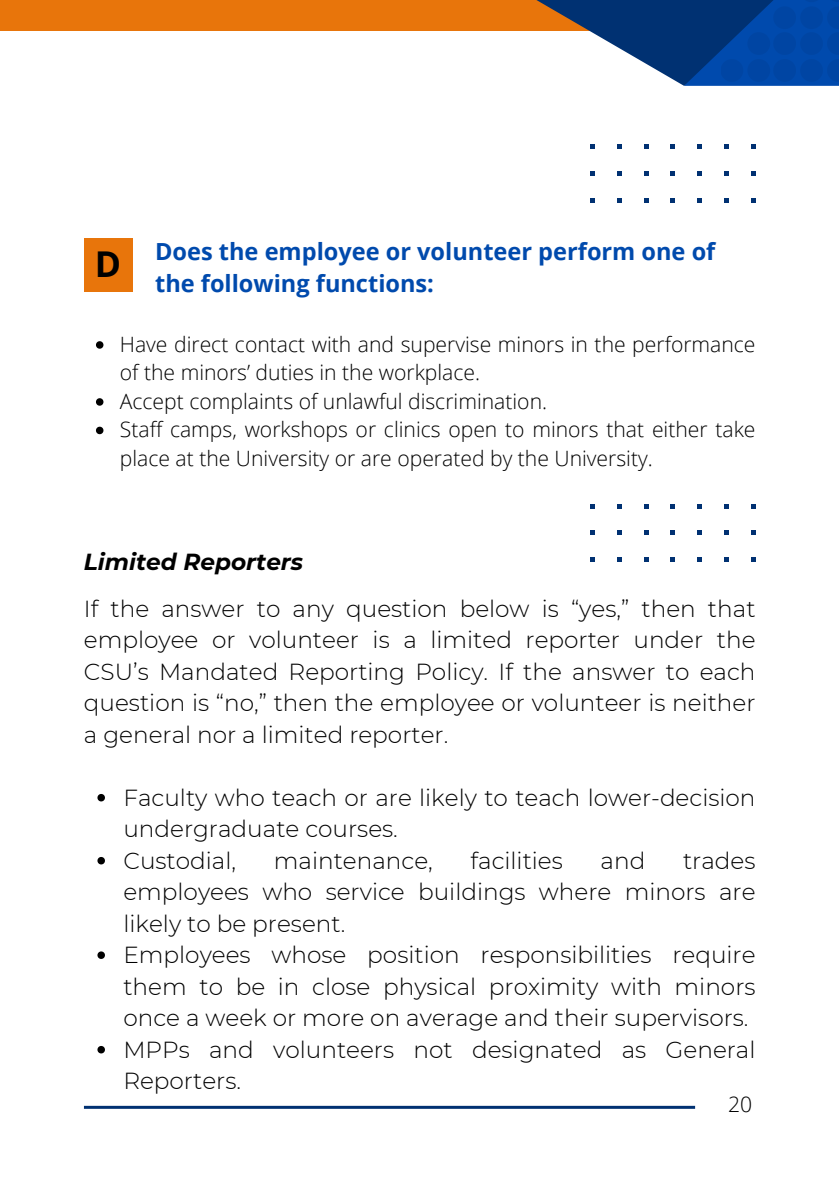
<style>
.page{position:relative;width:839px;height:1191px;background:#fff}
.page>*{position:absolute;margin:0;border:0;box-sizing:border-box;transform-origin:0 0}
.t1{font:700 35.6px "Open Sans";color:#000}
.t2{font:700 23.6px/31.6px "Open Sans";color:#004aad}
.t3{font:300 23.2px/31.6px "Montserrat";color:#000;text-align:justify}
.t4{font:italic 700 23.2px "Montserrat";color:#000}
.t5{font:300 21.2px/28.4px "Open Sans";color:#000}
</style>
<div class="page">
<svg style="left:590px;top:145px;width:4px;height:4px"></svg>
<svg style="left:590px;top:172px;width:4px;height:4px"></svg>
<svg style="left:590px;top:198px;width:4px;height:5px"></svg>
<svg style="left:617px;top:145px;width:4px;height:4px"></svg>
<svg style="left:617px;top:172px;width:4px;height:4px"></svg>
<svg style="left:617px;top:198px;width:4px;height:5px"></svg>
<svg style="left:644px;top:145px;width:4px;height:4px"></svg>
<svg style="left:644px;top:172px;width:4px;height:4px"></svg>
<svg style="left:644px;top:198px;width:4px;height:5px"></svg>
<svg style="left:670px;top:145px;width:5px;height:4px"></svg>
<svg style="left:670px;top:172px;width:5px;height:4px"></svg>
<svg style="left:670px;top:198px;width:5px;height:5px"></svg>
<svg style="left:697px;top:145px;width:4px;height:4px"></svg>
<svg style="left:697px;top:172px;width:4px;height:4px"></svg>
<svg style="left:697px;top:198px;width:4px;height:5px"></svg>
<svg style="left:724px;top:145px;width:4px;height:4px"></svg>
<svg style="left:724px;top:172px;width:4px;height:4px"></svg>
<svg style="left:724px;top:198px;width:4px;height:5px"></svg>
<svg style="left:751px;top:145px;width:4px;height:4px"></svg>
<svg style="left:751px;top:172px;width:4px;height:4px"></svg>
<svg style="left:751px;top:198px;width:4px;height:5px"></svg>
<div style="left:84px;top:239px;width:48px;height:53px;background:#e8750b"></div>
<svg style="left:96px;top:341px;width:7px;height:8px"></svg>
<svg style="left:96px;top:398px;width:7px;height:8px"></svg>
<svg style="left:96px;top:427px;width:7px;height:7px"></svg>
<hr style="left:84px;top:1106px;width:611px;height:3px;background:#003172">
<div style="left:0;top:0;width:658px;height:31px;background:#e8750b"></div>
<svg style="left:536px;top:0;width:148px;height:86px"></svg>
<svg style="left:684px;top:0;width:154px;height:86px;background:#013a85"></svg>
<svg style="left:721px;top:0;width:117px;height:81px;background:#0044a0"></svg>
<svg style="left:590px;top:504px;width:4px;height:4px"></svg>
<svg style="left:590px;top:531px;width:4px;height:4px"></svg>
<svg style="left:590px;top:557px;width:4px;height:5px"></svg>
<svg style="left:617px;top:504px;width:4px;height:4px"></svg>
<svg style="left:617px;top:531px;width:4px;height:4px"></svg>
<svg style="left:617px;top:557px;width:4px;height:5px"></svg>
<svg style="left:644px;top:504px;width:4px;height:4px"></svg>
<svg style="left:644px;top:531px;width:4px;height:4px"></svg>
<svg style="left:644px;top:557px;width:4px;height:5px"></svg>
<svg style="left:670px;top:504px;width:5px;height:4px"></svg>
<svg style="left:670px;top:531px;width:5px;height:4px"></svg>
<svg style="left:670px;top:557px;width:5px;height:5px"></svg>
<svg style="left:697px;top:504px;width:4px;height:4px"></svg>
<svg style="left:697px;top:531px;width:4px;height:4px"></svg>
<svg style="left:697px;top:557px;width:4px;height:5px"></svg>
<svg style="left:724px;top:504px;width:4px;height:4px"></svg>
<svg style="left:724px;top:531px;width:4px;height:4px"></svg>
<svg style="left:724px;top:557px;width:4px;height:5px"></svg>
<svg style="left:751px;top:504px;width:4px;height:4px"></svg>
<svg style="left:751px;top:531px;width:4px;height:4px"></svg>
<svg style="left:751px;top:557px;width:4px;height:5px"></svg>
<svg style="left:97px;top:794px;width:8px;height:7px"></svg>
<svg style="left:97px;top:857px;width:8px;height:7px"></svg>
<svg style="left:97px;top:951px;width:8px;height:8px"></svg>
<svg style="left:97px;top:1046px;width:8px;height:7px"></svg>
<p class="t1" style="left:95px;top:239px;width:28px">D</p>
<p class="t2" style="left:155px;top:235px;width:561px">Does the employee or volunteer perform one of the following functions:</p>
<p class="t5" style="left:120px;top:329px;width:637px">Have direct contact with and supervise minors in the performance of the minors’ duties in the workplace.</p>
<p class="t5" style="left:120px;top:386px;width:428px">Accept complaints of unlawful discrimination.</p>
<h1 class="t5" style="left:120px;top:415px;width:637px">Staff camps, workshops or clinics open to minors that either take place at the University or are operated by the University.</h1>
<p class="t4" style="left:84px;top:547px;width:221px">Limited Reporters</p>
<p class="t3" style="left:84px;top:593px;width:673px">If the answer to any question below is “yes,” then that employee or volunteer is a limited reporter under the CSU’s Mandated Reporting Policy. If the answer to each question is “no,” then the employee or volunteer is neither a general nor a limited reporter.</p>
<h1 class="t3" style="left:123px;top:782px;width:633px">Faculty who teach or are likely to teach lower-decision undergraduate courses.</h1>
<p class="t3" style="left:123px;top:845px;width:114px">Custodial,</p>
<p class="t3" style="left:274px;top:845px;width:160px">maintenance,</p>
<p class="t3" style="left:470px;top:845px;width:94px">facilities</p>
<p class="t3" style="left:600px;top:845px;width:46px">and</p>
<p class="t3" style="left:123px;top:845px;width:633px;text-indent:559px">trades employees who service buildings where minors are likely to be present.</p>
<h2 class="t3" style="left:123px;top:939px;width:633px">Employees whose position responsibilities require them to be in close physical proximity with minors once a week or more on average and their supervisors.</h2>
<p class="t3" style="left:123px;top:1034px;width:633px">MPPs and volunteers not designated as General<br>Reporters.</p>
<p class="t5" style="left:728px;top:1090px;width:26px">20</p>
</div>
